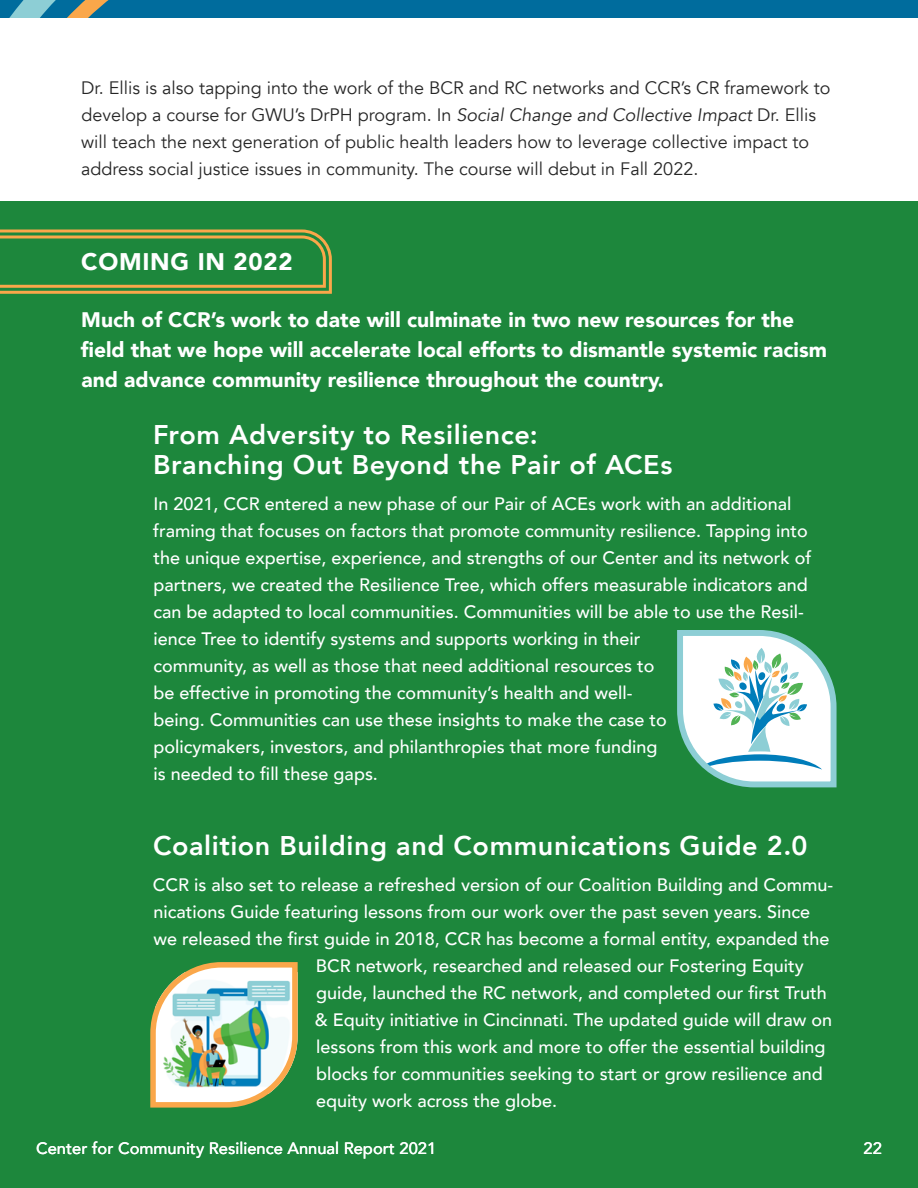
<style>
.page{position:relative;width:918px;height:1188px;background:#fff}
.page>*{position:absolute;margin:0;border:0;box-sizing:border-box;transform-origin:0 0}
.Ci22_H5{font:800 27px/30px "Avenir";letter-spacing:.02em;color:#fff}
.Coming_in_2022_H4{font:900 24px "Avenir";letter-spacing:.03em;color:#fff}
.Intro{font:900 21px/30px "Avenir";color:#fff}
.Ci22_P{font:500 18px/27px "Avenir";color:#fff}
.Body_Copy{font:18px/27px "Avenir";color:#262626}
.t1{font:500 16.5px "Avenir";color:#fff}
.s1{font-style:italic}
</style>
<div class="page">
<div style="left:0;top:0;width:918px;height:18px;background:#006c9d"></div>
<svg style="left:9px;top:0;width:100px;height:18px"></svg>
<div style="left:0;top:202px;width:918px;height:986px;background:#1d873c"></div>
<svg style="left:0;top:229px;width:332px;height:65px"></svg>
<svg style="left:677px;top:630px;width:160px;height:158px;background:#beded9"></svg>
<svg style="left:150px;top:962px;width:148px;height:146px;background:#b6ccb1"></svg>
<p class="Body_Copy" style="left:81px;top:74px;width:751px">Dr. Ellis is also tapping into the work of the BCR and RC networks and CCR’s CR framework to develop a course for GWU’s DrPH program. In <span class="s1">Social Change and Collective Impact</span> Dr. Ellis will teach the next generation of public health leaders how to leverage collective impact to address social justice issues in community. The course will debut in Fall 2022.</p>
<h4 class="Coming_in_2022_H4" style="left:81px;top:241px;width:213px">COMING IN 2022</h4>
<p class="Intro" style="left:81px;top:304px;width:748px">Much of CCR’s work to date will culminate in two new resources for the field that we hope will accelerate local efforts to dismantle systemic racism and advance community resilience throughout the country.</p>
<h5 class="Ci22_H5" style="left:153px;top:420px;width:521px">From Adversity to Resilience:<br>Branching Out Beyond the Pair of ACEs</h5>
<p class="Ci22_P" style="left:153px;top:489px;width:660px">In 2021, CCR entered a new phase of our Pair of ACEs work with an additional framing that focuses on factors that promote community resilience. Tapping into the unique expertise, experience, and strengths of our Center and its network of partners, we created the Resilience Tree, which offers measurable indicators and can be adapted to local communities. Communities will be able to use the Resil&shy;ience Tree to identify systems and supports working in their<br>community, as well as those that need additional resources to<br>be effective in promoting the community’s health and well-<br>being. Communities can use these insights to make the case to<br>policymakers, investors, and philanthropies that more funding<br>is needed to fill these gaps.</p>
<h5 class="Ci22_H5" style="left:153px;top:831px;width:656px">Coalition Building and Communications Guide 2.0</h5>
<p class="Ci22_P" style="left:153px;top:870px;width:682px">CCR is also set to release a refreshed version of our Coalition Building and Commu-</p>
<p class="Ci22_P" style="left:154px;top:897px;width:658px">nications Guide featuring lessons from our work over the past seven years. Since</p>
<p class="Ci22_P" style="left:153px;top:924px;width:678px">we released the first guide in 2018, CCR has become a formal entity, expanded the</p>
<p class="Ci22_P" style="left:316px;top:951px;width:490px">BCR network, researched and released our Fostering Equity</p>
<p class="Ci22_P" style="left:316px;top:978px;width:512px">guide, launched the RC network, and completed our first Truth</p>
<p class="Ci22_P" style="left:315px;top:1005px;width:519px">&amp; Equity initiative in Cincinnati. The updated guide will draw on</p>
<p class="Ci22_P" style="left:316px;top:1032px;width:511px">lessons from this work and more to offer the essential building</p>
<p class="Ci22_P" style="left:316px;top:1059px;width:508px">blocks for communities seeking to start or grow resilience and</p>
<p class="Ci22_P" style="left:316px;top:1086px;width:240px">equity work across the globe.</p>
<p class="t1" style="left:36px;top:1134px;width:402px">Center for Community Resilience Annual Report 2021</p>
<p class="t1" style="left:864px;top:1134px;width:20px">22</p>
</div>
